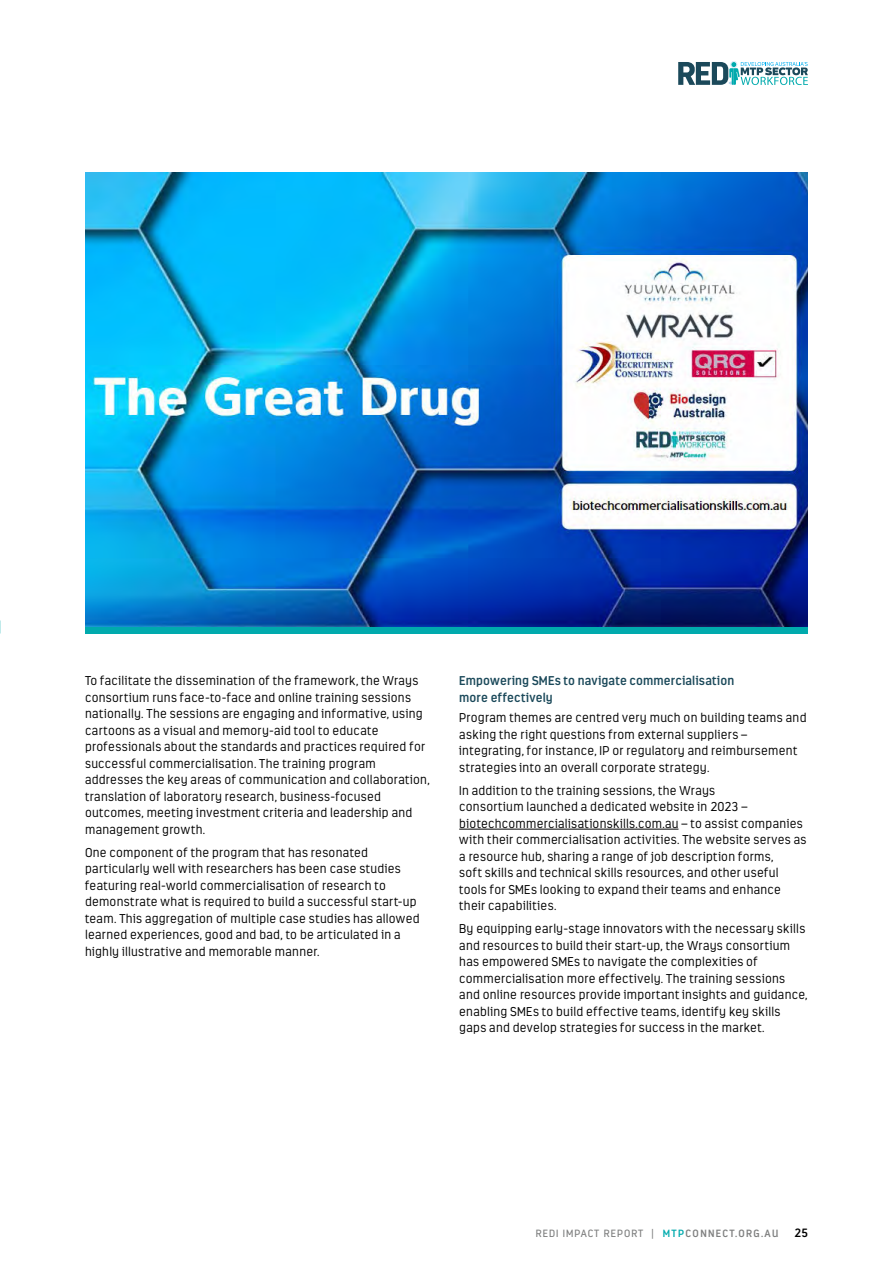
<style>
.page{position:relative;width:893px;height:1263px;background:#fff}
.page>*{position:absolute;margin:0;border:0;box-sizing:border-box;transform-origin:0 0}
.Body__8_5pt{font:300 12.75px/16.5px "Estandar";letter-spacing:.025em;color:#000}
._01__Sub_Head_1{font:600 12.75px/16.5px "Estandar";letter-spacing:.015em;color:#1b495a}
.t1{font:600 12px "Estandar";color:#000}
.t2{font:10.5px "Estandar";letter-spacing:.1em;color:#7f8080}
.s1{font-weight:600;color:#00aaad}
.s2{font-weight:600}
</style>
<div class="page">
<svg style="left:678px;top:61px;width:130px;height:24px"></svg>
<hr style="left:459px;top:829px;width:219px;height:1px;background:#000">
<img style="left:85px;top:173px;width:723px;height:454px">
<div style="left:85px;top:627px;width:723px;height:7px;background:#00aaad"></div>
<p class="Body__8_5pt" style="left:85px;top:672px;width:346px">To facilitate the dissemination of the framework, the Wrays consortium runs face-to-face and online training sessions nationally. The sessions are engaging and informative, using cartoons as a visual and memory-aid tool to educate professionals about the standards and practices required for successful commercialisation. The training program addresses the key areas of communication and collaboration, translation of laboratory research, business-focused outcomes, meeting investment criteria and leadership and management growth.</p>
<p class="Body__8_5pt" style="left:85px;top:844px;width:336px">One component of the program that has resonated particularly well with researchers has been case studies featuring real-world commercialisation of research to demonstrate what is required to build a successful start-up team. This aggregation of multiple case studies has allowed learned experiences, good and bad, to be articulated in a highly illustrative and memorable manner.</p>
<p class="_01__Sub_Head_1" style="left:459px;top:672px;width:276px">Empowering SMEs to navigate commercialisation more effectively</p>
<p class="Body__8_5pt" style="left:459px;top:710px;width:349px">Program themes are centred very much on building teams and asking the right questions from external suppliers – integrating, for instance, IP or regulatory and reimbursement strategies into an overall corporate strategy.</p>
<p class="Body__8_5pt" style="left:459px;top:782px;width:349px">In addition to the training sessions, the Wrays<br>consortium launched a dedicated website in 2023 – biotechcommercialisationskills.com.au – to assist companies with their commercialisation activities. The website serves as a resource hub, sharing a range of job description forms,<br>soft skills and technical skills resources, and other useful tools for SMEs looking to expand their teams and enhance their capabilities.</p>
<p class="Body__8_5pt" style="left:459px;top:920px;width:350px">By equipping early-stage innovators with the necessary skills and resources to build their start-up, the Wrays consortium has empowered SMEs to navigate the complexities of commercialisation more effectively. The training sessions and online resources provide important insights and guidance, enabling SMEs to build effective teams, identify key skills gaps and develop strategies for success in the market.</p>
<p class="t2" style="left:536px;top:1227px;width:244px">REDI IMPACT REPORT | <span class="s1">MTP</span><span class="s2">CONNECT.ORG.AU</span></p>
<p class="t1" style="left:794px;top:1226px;width:15px">25</p>
</div>
